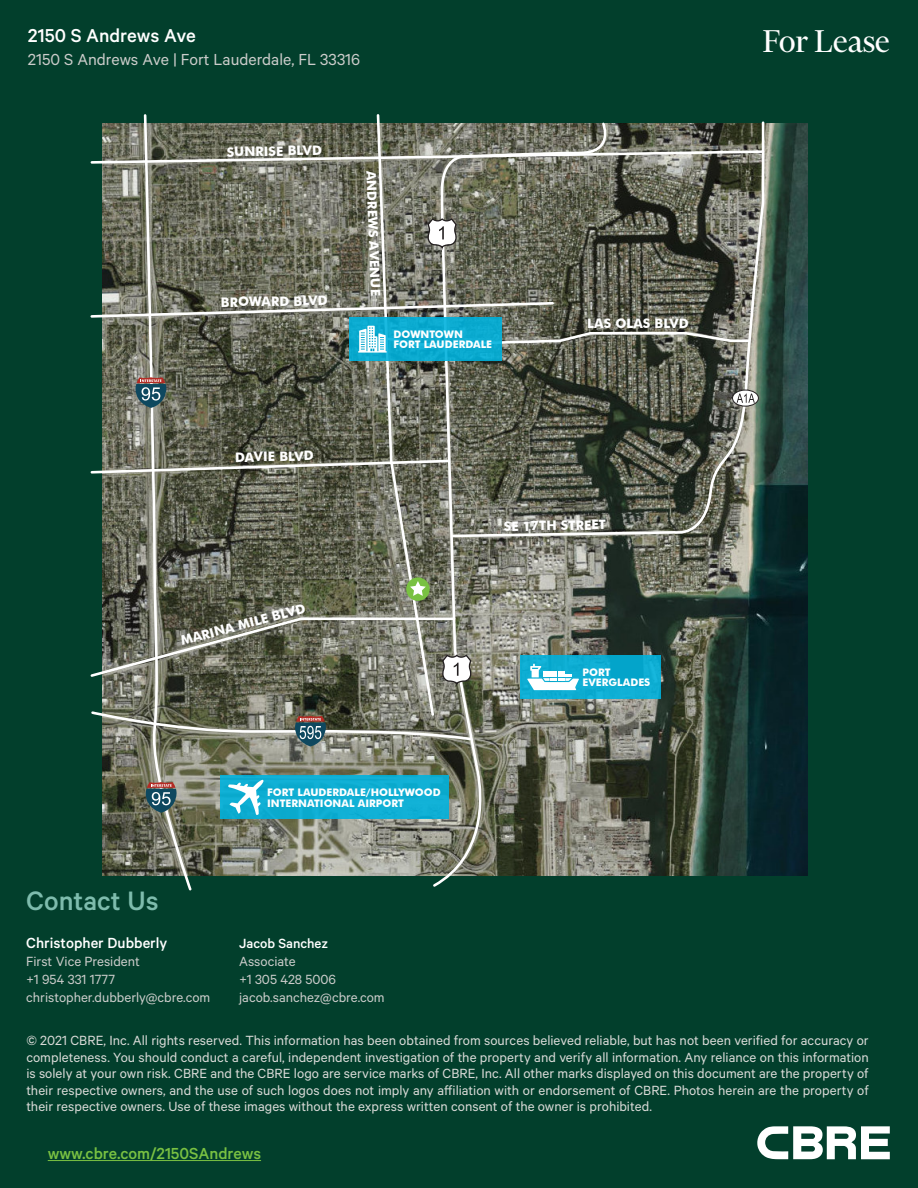
<style>
.page{position:relative;width:918px;height:1188px;background:#023f2c}
.page>*{position:absolute;margin:0;border:0;box-sizing:border-box;transform-origin:0 0}
.t1{font:36px "Financier Display";color:#fff}
.Contact_Us{font:500 30px "Calibre";color:#7ebcad}
.t2{font:500 21px "Calibre";color:#fff}
.t3{font:18px "Calibre";color:#cbccca}
.t4{font:500 18px "Calibre";color:#79c142}
.Broker_Name{font:500 16.5px "Calibre";color:#fff}
.t5{font:15px/16.5px "Calibre";color:#d9dad7;text-align:justify}
.Contact_Info{font:15px "Calibre";color:#cbccca}
.Contact_Info-2{font:500 15px "Calibre";color:#fff}
.Main_Title{font:700 13.05px "Futura BT";color:#fff}
.Main_Title-2{font:700 10.5px/10.5px "Futura BT";color:#fff}
</style>
<div class="page">
<hr style="left:48px;top:1160px;width:213px;height:1px;background:#79c142">
<svg style="left:757px;top:1126px;width:133px;height:33px"></svg>
<img style="left:766px;top:124px;width:41px;height:751px">
<svg style="left:90px;top:114px;width:676px;height:777px;background:#606c60"></svg>
<p class="t2" style="left:28px;top:24px;width:169px">2150 S Andrews Ave</p>
<p class="t3" style="left:28px;top:49px;width:334px">2150 S Andrews Ave | Fort Lauderdale, FL 33316</p>
<p class="Main_Title" style="left:227px;top:144px;width:97px;rotate:-1deg">SUNRISE BLVD</p>
<p class="Main_Title" style="left:221px;top:294px;width:108px;rotate:-1deg">BROWARD BLVD</p>
<p class="Main_Title" style="left:379px;top:170px;width:127px;rotate:88deg">ANDREWS AVENUE</p>
<p class="Main_Title-2" style="left:393px;top:329px;width:71px">DOWNTOWN</p>
<p class="Main_Title-2" style="left:393px;top:339px;width:100px">FORT LAUDERDALE</p>
<p class="Main_Title" style="left:587px;top:315px;width:103px">LAS OLAS BLVD</p>
<p class="Main_Title" style="left:235px;top:449px;width:80px;rotate:-1deg">DAVIE BLVD</p>
<p class="Main_Title" style="left:179px;top:633px;width:130px;rotate:-15deg">MARINA MILE BLVD</p>
<p class="Main_Title-2" style="left:267px;top:787px;width:175px">FORT LAUDERDALE/HOLLYWOOD<br>INTERNATIONAL AIRPORT</p>
<p class="Contact_Us" style="left:26px;top:883px;width:134px">Contact Us</p>
<p class="Broker_Name" style="left:26px;top:934px;width:143px">Christopher Dubberly</p>
<p class="Contact_Info" style="left:26px;top:953px;width:115px">First Vice President</p>
<p class="Contact_Info" style="left:26px;top:971px;width:90px">+1 954 331 1777</p>
<p class="Contact_Info" style="left:26px;top:989px;width:186px">christopher.dubberly@cbre.com</p>
<p class="Contact_Info-2" style="left:239px;top:935px;width:91px">Jacob Sanchez</p>
<p class="Contact_Info" style="left:239px;top:953px;width:58px">Associate</p>
<p class="Contact_Info" style="left:239px;top:971px;width:98px">+1 305 428 5006</p>
<p class="Contact_Info" style="left:239px;top:989px;width:147px">jacob.sanchez@cbre.com</p>
<p class="Main_Title" style="left:504px;top:518px;width:104px;rotate:-1deg">SE 17TH STREET</p>
<p class="Main_Title-2" style="left:583px;top:667px;width:30px">PORT</p>
<p class="Main_Title-2" style="left:583px;top:677px;width:69px">EVERGLADES</p>
<p class="t1" style="left:763px;top:22px;width:129px">For Lease</p>
<p class="t5" style="left:26px;top:1032px;width:844px">© 2021 CBRE, Inc. All rights reserved. This information has been obtained from sources believed reliable, but has not been verified for accuracy or completeness. You should conduct a careful, independent investigation of the property and verify all information. Any reliance on this information is solely at your own risk. CBRE and the CBRE logo are service marks of CBRE, Inc. All other marks displayed on this document are the property of their respective owners, and the use of such logos does not imply any affiliation with or endorsement of CBRE. Photos herein are the property of their respective owners. Use of these images without the express written consent of the owner is prohibited.</p>
<p class="t4" style="left:48px;top:1143px;width:215px">www.cbre.com/2150SAndrews</p>
</div>
